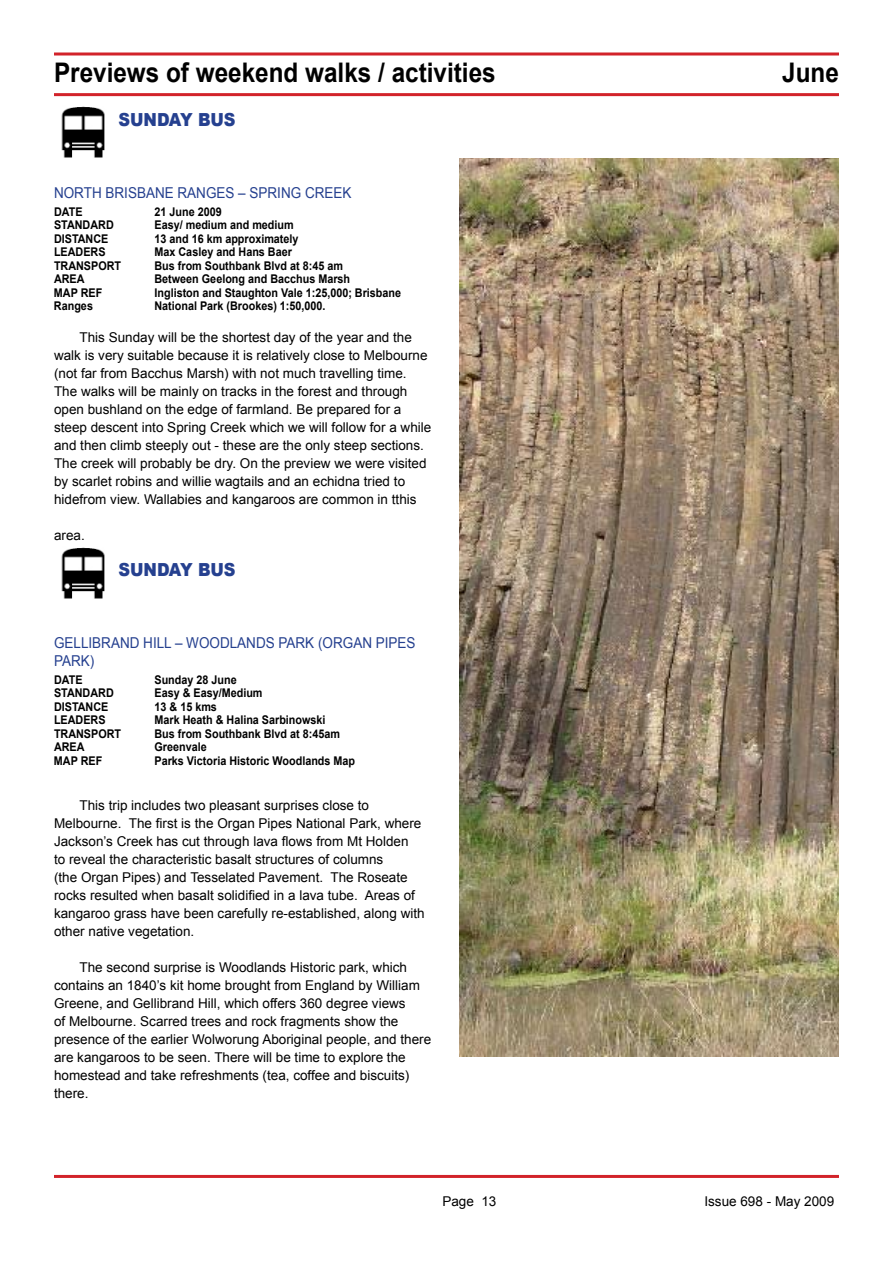
<style>
.page{position:relative;width:893px;height:1263px;background:#fff}
.page>*{position:absolute;margin:0;border:0;box-sizing:border-box;transform-origin:0 0}
.t1{font:700 27px "Arial";color:#000;scale:.9 1}
.t2{font:900 18px "Arial";letter-spacing:-.025em;color:#25408f;scale:.9 1}
.t3{font:15px/18px "Arial";color:#25408f;scale:.9 1}
.t4{font:13.5px/18px "Arial";color:#000}
.t5{font:700 12px "Arial";color:#000;scale:.9 1}
</style>
<div class="page">
<hr style="left:54px;top:52px;width:785px;height:3px;background:#d2232a">
<hr style="left:54px;top:93px;width:785px;height:3px;background:#d2232a">
<hr style="left:54px;top:1175px;width:785px;height:3px;background:#d2232a">
<img style="left:61px;top:106px;width:44px;height:52px">
<img style="left:61px;top:547px;width:44px;height:52px">
<img style="left:459px;top:158px;width:380px;height:899px">
<h1 class="t1" style="left:54px;top:54px;width:492px">Previews of weekend walks / activities</h1>
<h1 class="t1" style="left:782px;top:54px;width:65px">June</h1>
<h2 class="t2" style="left:118px;top:107px;width:132px">SUNDAY BUS</h2>
<p class="t3" style="left:54px;top:184px;width:22px">North</p>
<p class="t3" style="left:106px;top:184px;width:21px">Brisbane</p>
<p class="t3" style="left:178px;top:184px;width:23px">Ranges</p>
<p class="t3" style="left:238px;top:184px;width:33px">– Spring</p>
<p class="t3" style="left:305px;top:184px;width:22px">Creek</p>
<p class="t5" style="left:54px;top:204px;width:33px">DATE</p>
<p class="t5" style="left:155px;top:204px;width:76px">21 June 2009</p>
<p class="t5" style="left:54px;top:217px;width:68px">STANDARD</p>
<p class="t5" style="left:155px;top:217px;width:156px">Easy/ medium and medium</p>
<p class="t5" style="left:54px;top:231px;width:62px">DISTANCE</p>
<p class="t5" style="left:155px;top:231px;width:162px">13 and 16 km approximately</p>
<p class="t5" style="left:54px;top:244px;width:59px">LEADERS</p>
<p class="t5" style="left:155px;top:244px;width:154px">Max Casley and Hans Baer</p>
<p class="t5" style="left:54px;top:258px;width:76px">TRANSPORT</p>
<p class="t5" style="left:155px;top:258px;width:211px">Bus from Southbank Blvd at 8:45 am</p>
<p class="t5" style="left:54px;top:271px;width:35px">AREA</p>
<p class="t5" style="left:154px;top:271px;width:219px">Between Geelong and Bacchus Marsh</p>
<p class="t5" style="left:54px;top:285px;width:55px">MAP REF</p>
<p class="t5" style="left:154px;top:285px;width:276px">Ingliston and Staughton Vale 1:25,000; Brisbane</p>
<p class="t5" style="left:54px;top:298px;width:45px">Ranges</p>
<p class="t5" style="left:154px;top:298px;width:192px">National Park (Brookes) 1:50,000.</p>
<p class="t4" style="left:54px;top:328px;width:379px;text-indent:26px">This Sunday will be the shortest day of the year and the walk is very suitable because it is relatively close to Melbourne (not far from Bacchus Marsh) with not much travelling time.<br>The walks will be mainly on tracks in the forest and through open bushland on the edge of farmland. Be prepared for a steep descent into Spring Creek which we will follow for a while and then climb steeply out - these are the only steep sections.<br>The creek will probably be dry. On the preview we were visited by scarlet robins and willie wagtails and an echidna tried to hidefrom view. Wallabies and kangaroos are common in tthis</p>
<p class="t4" style="left:54px;top:526px;width:32px">area.</p>
<h2 class="t2" style="left:118px;top:557px;width:15px">SUNDAY</h2>
<h2 class="t2" style="left:198px;top:557px;width:28px">BUS</h2>
<p class="t3" style="left:54px;top:634px;width:403px">GELLIBRAND HILL – WOODLANDS PARK (ORGAN PIPES<br>PARK)</p>
<p class="t5" style="left:54px;top:672px;width:33px">DATE</p>
<p class="t5" style="left:155px;top:672px;width:93px">Sunday 28 June</p>
<p class="t5" style="left:54px;top:685px;width:68px">STANDARD</p>
<p class="t5" style="left:155px;top:685px;width:122px">Easy &amp; Easy/Medium</p>
<p class="t5" style="left:54px;top:699px;width:62px">DISTANCE</p>
<p class="t5" style="left:155px;top:699px;width:71px">13 &amp; 15 kms</p>
<p class="t5" style="left:54px;top:712px;width:59px">LEADERS</p>
<p class="t5" style="left:155px;top:712px;width:192px">Mark Heath &amp; Halina Sarbinowski</p>
<p class="t5" style="left:54px;top:726px;width:76px">TRANSPORT</p>
<p class="t5" style="left:155px;top:726px;width:208px">Bus from Southbank Blvd at 8:45am</p>
<p class="t5" style="left:54px;top:739px;width:35px">AREA</p>
<p class="t5" style="left:154px;top:739px;width:60px">Greenvale</p>
<p class="t5" style="left:54px;top:753px;width:55px">MAP REF</p>
<p class="t5" style="left:154px;top:753px;width:224px">Parks Victoria Historic Woodlands Map</p>
<p class="t4" style="left:54px;top:796px;width:372px;text-indent:26px">This trip includes two pleasant surprises close to Melbourne. The first is the Organ Pipes National Park, where Jackson’s Creek has cut through lava flows from Mt Holden<br>to reveal the characteristic basalt structures of columns<br>(the Organ Pipes) and Tesselated Pavement. The Roseate rocks resulted when basalt solidified in a lava tube. Areas of kangaroo grass have been carefully re-established, along with other native vegetation.</p>
<p class="t4" style="left:54px;top:958px;width:379px;text-indent:26px">The second surprise is Woodlands Historic park, which contains an 1840’s kit home brought from England by William Greene, and Gellibrand Hill, which offers 360 degree views<br>of Melbourne. Scarred trees and rock fragments show the presence of the earlier Wolworung Aboriginal people, and there are kangaroos to be seen. There will be time to explore the homestead and take refreshments (tea, coffee and biscuits) there.</p>
<p class="t4" style="left:442px;top:1192px;width:56px">Page 13</p>
<p class="t4" style="left:704px;top:1192px;width:131px">Issue 698 - May 2009</p>
</div>
